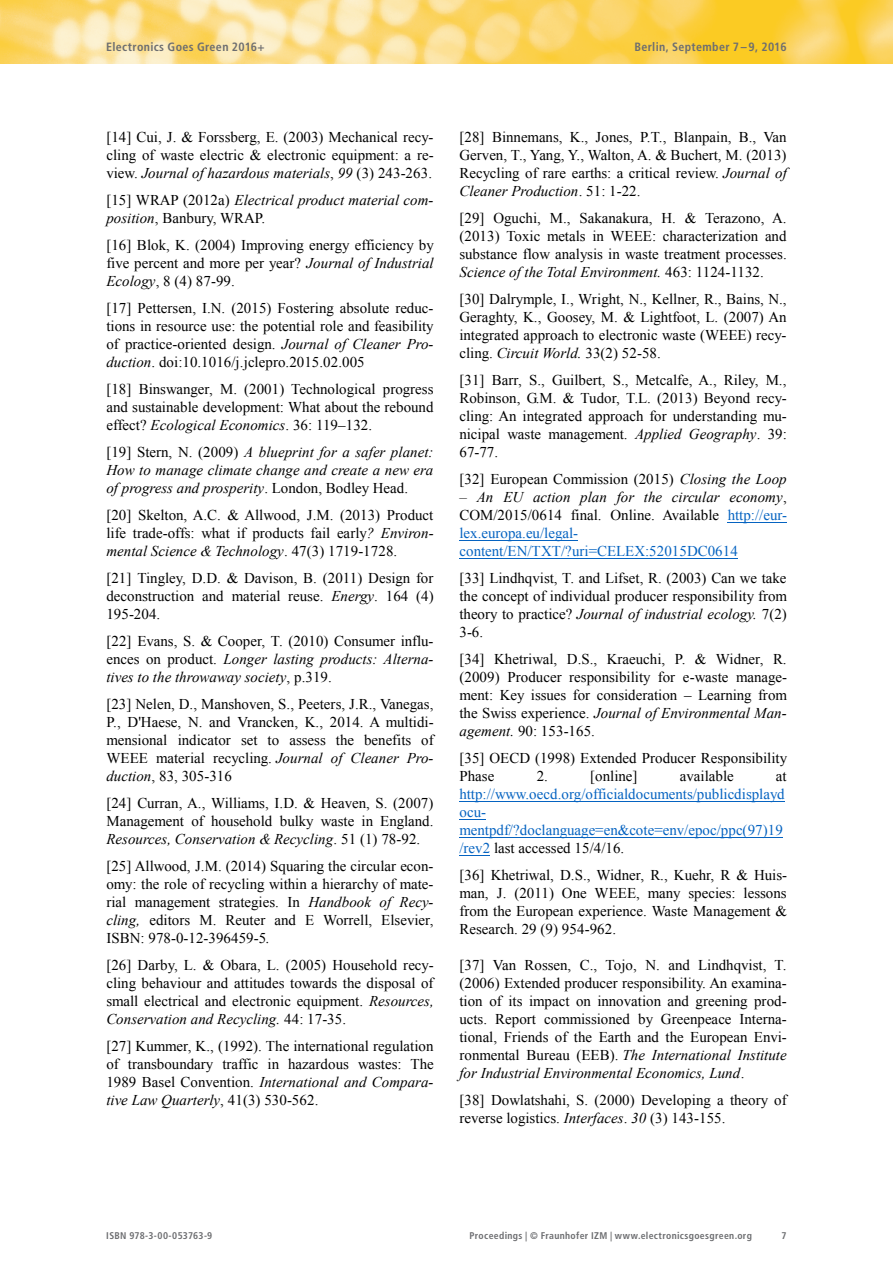
<style>
.page{position:relative;width:893px;height:1263px;background:#fff}
.page>*{position:absolute;margin:0;border:0;box-sizing:border-box;transform-origin:0 0}
.t1{font:15px/18px "Times New Roman";color:#000;text-align:justify}
.t2{font:15px/18px "Times New Roman";color:#0563c1}
.t3{font:italic 15px/18px "Times New Roman";color:#000}
.t4{font:700 condensed 12px "Frutiger LT Std";letter-spacing:.025em;color:#6c6d70}
.t5{font:700 condensed 9.75px "Frutiger LT Std";letter-spacing:.035em;color:#6c6d70}
.s1{font-style:italic}
.s2{font-style:normal}
.s3{font-style:italic;color:#000}
.s4{color:#000}
</style>
<div class="page">
<img style="left:0;top:0;width:893px;height:63px">
<hr style="left:728px;top:522px;width:59px;height:1px;background:#0563c1">
<hr style="left:459px;top:540px;width:119px;height:1px;background:#0563c1">
<hr style="left:459px;top:558px;width:279px;height:1px;background:#0563c1">
<hr style="left:459px;top:801px;width:326px;height:1px;background:#0563c1">
<svg style="left:459px;top:819px;width:27px;height:1px"></svg>
<hr style="left:459px;top:837px;width:324px;height:1px;background:#0563c1">
<hr style="left:459px;top:855px;width:31px;height:1px;background:#0563c1">
<p class="t4" style="left:106px;top:40px;width:160px">Electronics Goes Green 2016+</p>
<p class="t4" style="left:634px;top:40px;width:154px">Berlin, September 7 – 9, 2016</p>
<p class="t1" style="left:106px;top:128px;width:329px">[14] Cui, J. &amp; Forssberg, E. (2003) Mechanical recy&shy;cling of waste electric &amp; electronic equipment: a re&shy;view. <span class="s1">Journal of hazardous materials</span>, <span class="s1">99</span> (3) 243-263.</p>
<p class="t3" style="left:106px;top:191px;width:329px"><span class="s2">[15] WRAP (2012a)</span> Electrical product material com&shy;position<span class="s2">, Banbury, WRAP.</span></p>
<p class="t1" style="left:106px;top:236px;width:329px">[16] Blok, K. (2004) Improving energy efficiency by five percent and more per year? <span class="s1">Journal of Industrial Ecology</span>, 8 (4) 87-99.</p>
<p class="t1" style="left:106px;top:299px;width:329px">[17] Pettersen, I.N. (2015) Fostering absolute reduc&shy;tions in resource use: the potential role and feasibility of practice-oriented design. <span class="s1">Journal of Cleaner Pro&shy;duction</span>. doi:10.1016/j.jclepro.2015.02.005</p>
<p class="t1" style="left:106px;top:380px;width:329px">[18] Binswanger, M. (2001) Technological progress and sustainable development: What about the rebound effect? <span class="s1">Ecological Economics</span>. 36: 119–132.</p>
<p class="t3" style="left:106px;top:443px;width:329px;text-align:justify"><span class="s2">[19] Stern, N. (2009)</span> A blueprint for a safer planet:<br>How to manage climate change and create a new era of progress and prosperity<span class="s2">. London, Bodley Head.</span></p>
<p class="t1" style="left:106px;top:506px;width:329px">[20] Skelton, A.C. &amp; Allwood, J.M. (2013) Product life trade-offs: what if products fail early<span class="s1">? Environ&shy;mental Science &amp; Technology</span>. 47(3) 1719-1728.</p>
<p class="t1" style="left:106px;top:569px;width:329px">[21] Tingley, D.D. &amp; Davison, B. (2011) Design for deconstruction and material reuse. <span class="s1">Energy</span>. 164 (4)<br>195-204.</p>
<p class="t1" style="left:106px;top:632px;width:329px">[22] Evans, S. &amp; Cooper, T. (2010) Consumer influ&shy;ences on product. <span class="s1">Longer lasting products: Alterna&shy;tives to the throwaway society</span>, p.319.</p>
<p class="t1" style="left:106px;top:695px;width:329px">[23] Nelen, D., Manshoven, S., Peeters, J.R., Vanegas, P., D'Haese, N. and Vrancken, K., 2014. A multidi&shy;mensional indicator set to assess the benefits of WEEE material recycling. <span class="s1">Journal of Cleaner Pro&shy;duction</span>, 83, 305-316</p>
<p class="t1" style="left:106px;top:794px;width:329px">[24] Curran, A., Williams, I.D. &amp; Heaven, S. (2007)<br>Management of household bulky waste in England.<br><span class="s1">Resources, Conservation &amp; Recycling</span>. 51 (1) 78-92.</p>
<p class="t1" style="left:106px;top:857px;width:329px">[25] Allwood, J.M. (2014) Squaring the circular econ&shy;omy: the role of recycling within a hierarchy of mate&shy;rial management strategies. In <span class="s1">Handbook of Recy&shy;cling,</span> editors M. Reuter and E Worrell, Elsevier, ISBN: 978-0-12-396459-5<span class="s1">.</span></p>
<p class="t1" style="left:106px;top:956px;width:329px">[26] Darby, L. &amp; Obara, L. (2005) Household recy&shy;cling behaviour and attitudes towards the disposal of small electrical and electronic equipment. <span class="s1">Resources, Conservation and Recycling.</span> 44: 17-35.</p>
<p class="t1" style="left:106px;top:1037px;width:329px">[27] Kummer, K., (1992). The international regulation of transboundary traffic in hazardous wastes: The 1989 Basel Convention. <span class="s1">International and Compara&shy;tive Law Quarterly</span>, 41(3) 530-562.</p>
<p class="t1" style="left:459px;top:128px;width:329px">[28] Binnemans, K., Jones, P.T., Blanpain, B., Van Gerven, T., Yang, Y., Walton, A. &amp; Buchert, M. (2013)<br>Recycling of rare earths: a critical review. <span class="s1">Journal of Cleaner Production</span>. 51: 1-22.</p>
<p class="t1" style="left:459px;top:209px;width:329px">[29] Oguchi, M., Sakanakura, H. &amp; Terazono, A. (2013) Toxic metals in WEEE: characterization and substance flow analysis in waste treatment processes.<br><span class="s1">Science of the Total Environment.</span> 463: 1124-1132.</p>
<p class="t1" style="left:459px;top:290px;width:329px">[30] Dalrymple, I., Wright, N., Kellner, R., Bains, N., Geraghty, K., Goosey, M. &amp; Lightfoot, L. (2007) An integrated approach to electronic waste (WEEE) recy&shy;cling. <span class="s1">Circuit World.</span> 33(2) 52-58.</p>
<p class="t1" style="left:459px;top:371px;width:329px">[31] Barr, S., Guilbert, S., Metcalfe, A., Riley, M., Robinson, G.M. &amp; Tudor, T.L. (2013) Beyond recy&shy;cling: An integrated approach for understanding mu&shy;nicipal waste management. <span class="s1">Applied Geography</span>. 39:<br>67-77.</p>
<p class="t1" style="left:459px;top:470px;width:329px">[32] European Commission (2015) <span class="s1">Closing the Loop</span></p>
<p class="t2" style="left:459px;top:488px;width:329px"><span class="s3">– An EU action plan for the circular economy</span><span class="s4">, COM/2015/0614 final. Online. Available</span> http://eur&shy;lex.europa.eu/legal&shy;content/EN/TXT/?uri=CELEX:52015DC0614</p>
<p class="t1" style="left:459px;top:569px;width:329px">[33] Lindhqvist, T. and Lifset, R. (2003) Can we take the concept of individual producer responsibility from theory to practice? <span class="s1">Journal of industrial ecology.</span> 7(2)<br>3-6.</p>
<p class="t1" style="left:459px;top:650px;width:329px">[34] Khetriwal, D.S., Kraeuchi, P. &amp; Widner, R. (2009) Producer responsibility for e-waste manage&shy;ment: Key issues for consideration – Learning from the Swiss experience. <span class="s1">Journal of Environmental Man&shy;agement.</span> 90: 153-165.</p>
<p class="t1" style="left:459px;top:749px;width:329px">[35] OECD (1998) Extended Producer Responsibility<br>Phase</p>
<p class="t1" style="left:537px;top:767px;width:13px">2.</p>
<p class="t1" style="left:590px;top:767px;width:49px">[online]</p>
<p class="t1" style="left:680px;top:767px;width:55px">available</p>
<p class="t1" style="left:776px;top:767px;width:12px">at</p>
<p class="t2" style="left:459px;top:785px;width:327px">http://www.oecd.org/officialdocuments/publicdisplayd ocu&shy;mentpdf/?doclanguage=en&amp;cote=env/epoc/ppc(97)19 /rev2 <span class="s4">last accessed 15/4/16.</span></p>
<p class="t1" style="left:459px;top:866px;width:329px">[36] Khetriwal, D.S., Widner, R., Kuehr, R &amp; Huis&shy;man, J. (2011) One WEEE, many species: lessons from the European experience. Waste Management &amp; Research. 29 (9) 954-962.</p>
<p class="t1" style="left:459px;top:956px;width:329px">[37] Van Rossen, C., Tojo, N. and Lindhqvist, T. (2006) Extended producer responsibility. An examina&shy;tion of its impact on innovation and greening prod&shy;ucts. Report commissioned by Greenpeace Interna&shy;tional, Friends of the Earth and the European Envi&shy;ronmental Bureau (EEB). <span class="s1">The International Institute for Industrial Environmental Economics, Lund</span>.</p>
<p class="t1" style="left:459px;top:1091px;width:329px">[38] Dowlatshahi, S. (2000) Developing a theory of reverse logistics. <span class="s1">Interfaces</span>. <span class="s1">30</span> (3) 143-155.</p>
<p class="t5" style="left:106px;top:1230px;width:108px">ISBN 978-3-00-053763-9</p>
<p class="t5" style="left:469px;top:1230px;width:284px">Proceedings | © Fraunhofer IZM | www.electronicsgoesgreen.org</p>
<p class="t5" style="left:782px;top:1230px;width:7px">7</p>
</div>
